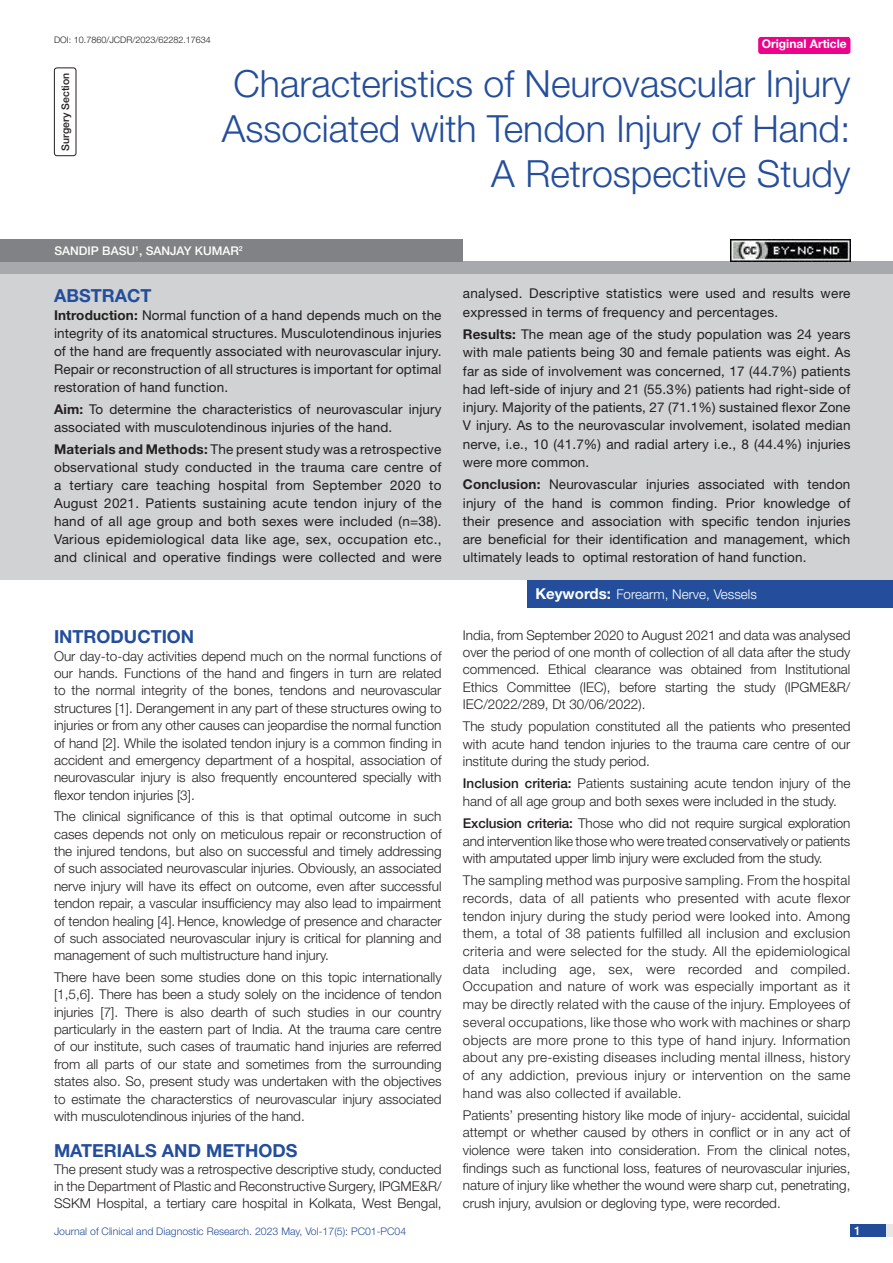
<style>
.page{position:relative;width:893px;height:1263px;background:#fff}
.page>*{position:absolute;margin:0;border:0;box-sizing:border-box;transform-origin:0 0}
.t1{font:300 37.5px/45px "Helvetica Neue";color:#244e9b;text-align:right}
.Heading{font:700 18px "Helvetica Neue";color:#244e9b}
.Abstract_head{font:700 18px "Helvetica Neue";color:#244e9b}
.Body_text{font:300 13.5px/17.4px "Helvetica Neue";color:#231f20;text-align:justify}
.Abstract_Text{font:13.5px/18px "Helvetica Neue";letter-spacing:.01em;color:#231f20;text-align:justify}
.Key_words{font:300 13.5px "Helvetica Neue";color:#fff}
.Author{font:500 12px "Helvetica Neue";color:#fff}
.t2{font:700 12px "Helvetica Neue";color:#fff}
.t3{font:300 10.5px "Helvetica Neue";color:#244e9b}
.section{font:500 10.5px "Helvetica Neue";color:#231f20}
.DOI{font:300 9px "Helvetica Neue";color:#231f20}
.s1{font-weight:700}
.s2{font-weight:700;font-size:15px}
.s3{font-weight:500}
</style>
<div class="page">
<div style="left:850px;top:1224px;width:43px;height:13px;background:#e6e7e9"></div>
<div style="left:850px;top:1224px;width:35px;height:13px;background:#214c99"></div>
<div style="left:758px;top:37px;width:92px;height:17px;background:#ed028c;border-radius:3px"></div>
<div style="left:54px;top:68px;width:22px;height:88px;border:1px solid #231f20;border-radius:3px"></div>
<div style="left:0;top:262px;width:893px;height:12px;background:#a8a9ad"></div>
<div style="left:0;top:239px;width:463px;height:23px;background:#808285"></div>
<div style="left:0;top:274px;width:893px;height:305px;background:#d1d2d4"></div>
<div style="left:527px;top:579px;width:366px;height:28px;background:#244e9b"></div>
<img style="left:730px;top:239px;width:120px;height:23px">
<p class="DOI" style="left:54px;top:35px;width:158px">DOI: 10.7860/JCDR/2023/62282.17634</p>
<p class="t2" style="left:762px;top:37px;width:87px">Original Article</p>
<p class="section" style="left:59px;top:151px;width:79px;rotate:-90deg">Surgery Section</p>
<p class="t1" style="left:222px;top:60px;width:630px">Characteristics of Neurovascular Injury<br>Associated with Tendon Injury of Hand:<br>A Retrospective Study</p>
<p class="Author" style="left:54px;top:244px;width:190px">Sandip Basu<sup>1</sup>, Sanjay Kumar<sup>2</sup></p>
<p class="Abstract_head" style="left:54px;top:284px;width:99px">ABSTRACT</p>
<p class="Abstract_Text" style="left:54px;top:306px;width:389px"><span class="s1">Introduction:</span> Normal function of a hand depends much on the integrity of its anatomical structures. Musculotendinous injuries of the hand are frequently associated with neurovascular injury.<br>Repair or reconstruction of all structures is important for optimal restoration of hand function.</p>
<p class="Abstract_Text" style="left:54px;top:400px;width:389px"><span class="s1">Aim:</span> To determine the characteristics of neurovascular injury associated with musculotendinous injuries of the hand.</p>
<p class="Abstract_Text" style="left:54px;top:440px;width:389px"><span class="s1">Materials and Methods:</span> The present study was a retrospective observational study conducted in the trauma care centre of a tertiary care teaching hospital from September 2020 to August 2021. Patients sustaining acute tendon injury of the hand of all age group and both sexes were included (n=38).<br>Various epidemiological data like age, sex, occupation etc., and clinical and operative findings were collected and were</p>
<p class="Heading" style="left:54px;top:626px;width:142px">INTRODUCTION</p>
<p class="Body_text" style="left:54px;top:647px;width:389px">Our day-to-day activities depend much on the normal functions of our hands. Functions of the hand and fingers in turn are related to the normal integrity of the bones, tendons and neurovascular structures [1]. Derangement in any part of these structures owing to injuries or from any other causes can jeopardise the normal function of hand [2]. While the isolated tendon injury is a common finding in accident and emergency department of a hospital, association of neurovascular injury is also frequently encountered specially with flexor tendon injuries [3].</p>
<p class="Body_text" style="left:54px;top:807px;width:389px">The clinical significance of this is that optimal outcome in such cases depends not only on meticulous repair or reconstruction of the injured tendons, but also on successful and timely addressing of such associated neurovascular injuries. Obviously, an associated nerve injury will have its effect on outcome, even after successful tendon repair, a vascular insufficiency may also lead to impairment of tendon healing [4]. Hence, knowledge of presence and character of such associated neurovascular injury is critical for planning and management of such multistructure hand injury.</p>
<p class="Body_text" style="left:54px;top:968px;width:389px">There have been some studies done on this topic internationally [1,5,6]. There has been a study solely on the incidence of tendon injuries [7]. There is also dearth of such studies in our country particularly in the eastern part of India. At the trauma care centre of our institute, such cases of traumatic hand injuries are referred from all parts of our state and sometimes from the surrounding states also. So, present study was undertaken with the objectives to estimate the characterstics of neurovascular injury associated with musculotendinous injuries of the hand.</p>
<p class="Heading" style="left:54px;top:1139px;width:245px">MATERIALS AND METHODS</p>
<p class="Body_text" style="left:54px;top:1160px;width:389px">The present study was a retrospective descriptive study, conducted in the Department of Plastic and Reconstructive Surgery, IPGME&amp;R/ SSKM Hospital, a tertiary care hospital in Kolkata, West Bengal,</p>
<p class="Abstract_Text" style="left:463px;top:284px;width:389px">analysed. Descriptive statistics were used and results were expressed in terms of frequency and percentages.</p>
<p class="Abstract_Text" style="left:463px;top:325px;width:389px"><span class="s1">Results:</span> The mean age of the study population was 24 years with male patients being 30 and female patients was eight. As far as side of involvement was concerned, 17 (44.7%) patients had left-side of injury and 21 (55.3%) patients had right-side of injury. Majority of the patients, 27 (71.1%) sustained flexor Zone V injury. As to the neurovascular involvement, isolated median nerve, i.e., 10 (41.7%) and radial artery i.e., 8 (44.4%) injuries were more common.</p>
<p class="Abstract_Text" style="left:463px;top:475px;width:389px"><span class="s1">Conclusion:</span> Neurovascular injuries associated with tendon injury of the hand is common finding. Prior knowledge of their presence and association with specific tendon injuries are beneficial for their identification and management, which ultimately leads to optimal restoration of hand function.</p>
<p class="Key_words" style="left:535px;top:586px;width:223px"><span class="s2">Keywords:</span> Forearm, Nerve, Vessels</p>
<p class="Body_text" style="left:463px;top:626px;width:389px">India, from September 2020 to August 2021 and data was analysed over the period of one month of collection of all data after the study commenced. Ethical clearance was obtained from Institutional Ethics Committee (IEC), before starting the study (IPGME&amp;R/ IEC/2022/289, Dt 30/06/2022).</p>
<p class="Body_text" style="left:463px;top:717px;width:389px">The study population constituted all the patients who presented with acute hand tendon injuries to the trauma care centre of our institute during the study period.</p>
<p class="Body_text" style="left:463px;top:774px;width:389px"><span class="s3">Inclusion criteria:</span> Patients sustaining acute tendon injury of the hand of all age group and both sexes were included in the study.</p>
<p class="Body_text" style="left:463px;top:814px;width:389px"><span class="s3">Exclusion criteria:</span> Those who did not require surgical exploration and intervention like those who were treated conservatively or patients with amputated upper limb injury were excluded from the study.</p>
<p class="Body_text" style="left:463px;top:871px;width:389px">The sampling method was purposive sampling. From the hospital records, data of all patients who presented with acute flexor tendon injury during the study period were looked into. Among them, a total of 38 patients fulfilled all inclusion and exclusion criteria and were selected for the study. All the epidemiological data including age, sex, were recorded and compiled.<br>Occupation and nature of work was especially important as it may be directly related with the cause of the injury. Employees of several occupations, like those who work with machines or sharp objects are more prone to this type of hand injury. Information about any pre-existing diseases including mental illness, history of any addiction, previous injury or intervention on the same hand was also collected if available.</p>
<p class="Body_text" style="left:463px;top:1106px;width:389px">Patients’ presenting history like mode of injury- accidental, suicidal attempt or whether caused by others in conflict or in any act of violence were taken into consideration. From the clinical notes, findings such as functional loss, features of neurovascular injuries, nature of injury like whether the wound were sharp cut, penetrating, crush injury, avulsion or degloving type, were recorded.</p>
<p class="t3" style="left:54px;top:1225px;width:354px">Journal of Clinical and Diagnostic Research. 2023 May, Vol-17(5): PC01-PC04</p>
<p class="Author" style="left:854px;top:1223px;width:8px">1</p>
</div>
